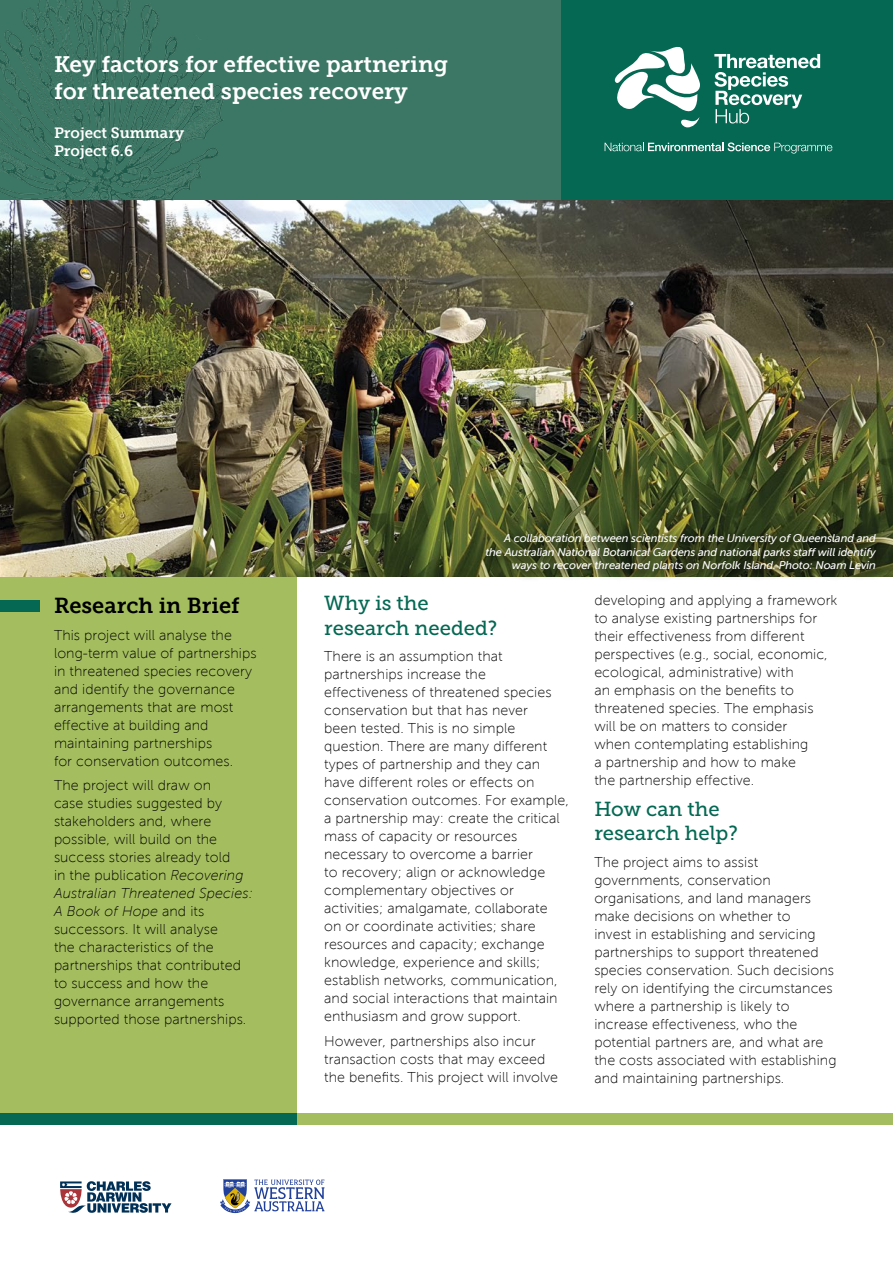
<style>
.page{position:relative;width:893px;height:1263px;background:#fff}
.page>*{position:absolute;margin:0;border:0;box-sizing:border-box;transform-origin:0 0}
.t1{font:22.5px/27px "Museo Slab 700";color:#fff}
.t2{font:21.75px "Museo Slab 700";color:#000}
.t3{font:20.25px/24.3px "Museo Slab 500";color:#046852}
.t4{font:15px/18px "Museo Slab 700";color:#fff}
.t5{font:14.25px/18px "Museo Sans 100";letter-spacing:.005em;color:#000}
.t6{font:italic 11.25px/13.5px "Museo Sans 500";letter-spacing:-.01em;color:#fff;text-align:right}
.s1{font-style:italic}
</style>
<div class="page">
<div style="left:0;top:0;width:586px;height:201px;background:#3b7764"></div>
<div style="left:0;top:1114px;width:893px;height:11px;background:#a4be5f"></div>
<div style="left:0;top:576px;width:296px;height:538px;background:#a4be5f"></div>
<div style="left:0;top:600px;width:40px;height:11px;background:#046852"></div>
<div style="left:561px;top:0;width:332px;height:201px;background:#046852"></div>
<svg style="left:714px;top:54px;width:106px;height:70px"></svg>
<svg style="left:614px;top:47px;width:86px;height:80px"></svg>
<svg style="left:605px;top:142px;width:227px;height:12px"></svg>
<svg style="left:60px;top:1181px;width:111px;height:32px"></svg>
<svg style="left:220px;top:1179px;width:104px;height:34px"></svg>
<img style="left:0;top:201px;width:893px;height:375px">
<div style="left:0;top:1114px;width:296px;height:11px;background:#046852"></div>
<div style="left:482px;top:530px;width:405px;height:53px;background:#000;opacity:.75"></div>
<img style="left:0;top:0;width:252px;height:201px">
<h1 class="t1" style="left:54px;top:50px;width:396px">Key factors for effective partnering for threatened species recovery</h1>
<p class="t4" style="left:54px;top:124px;width:132px">Project Summary<br>Project 6.6</p>
<p class="t6" style="left:485px;top:532px;width:392px">A collaboration between scientists from the University of Queensland and the Australian National Botanical Gardens and national parks staff will identify ways to recover threatened plants on Norfolk Island. Photo: Noam Levin</p>
<h2 class="t2" style="left:54px;top:593px;width:187px">Research in Brief</h2>
<p class="t5" style="left:54px;top:626px;width:204px">This project will analyse the long-term value of partnerships in threatened species recovery and identify the governance arrangements that are most effective at building and maintaining partnerships<br>for conservation outcomes.</p>
<p class="t5" style="left:54px;top:776px;width:200px">The project will draw on<br>case studies suggested by stakeholders and, where possible, will build on the success stories already told<br>in the publication <span class="s1">Recovering<br>Australian Threatened Species:<br>A Book of Hope</span> and its successors. It will analyse<br>the characteristics of the partnerships that contributed to success and how the governance arrangements supported those partnerships.</p>
<h3 class="t3" style="left:324px;top:591px;width:175px">Why is the research needed?</h3>
<p class="t5" style="left:324px;top:647px;width:246px">There is an assumption that partnerships increase the effectiveness of threatened species conservation but that has never<br>been tested. This is no simple question. There are many different types of partnership and they can have different roles or effects on conservation outcomes. For example, a partnership may: create the critical mass of capacity or resources necessary to overcome a barrier<br>to recovery; align or acknowledge complementary objectives or activities; amalgamate, collaborate<br>on or coordinate activities; share resources and capacity; exchange knowledge, experience and skills; establish networks, communication, and social interactions that maintain enthusiasm and grow support.</p>
<p class="t5" style="left:324px;top:1032px;width:235px">However, partnerships also incur transaction costs that may exceed the benefits. This project will involve</p>
<p class="t5" style="left:594px;top:591px;width:245px">developing and applying a framework to analyse existing partnerships for their effectiveness from different perspectives (e.g., social, economic, ecological, administrative) with<br>an emphasis on the benefits to threatened species. The emphasis will be on matters to consider<br>when contemplating establishing<br>a partnership and how to make<br>the partnership effective.</p>
<h3 class="t3" style="left:594px;top:797px;width:145px">How can the research help?</h3>
<p class="t5" style="left:594px;top:853px;width:244px">The project aims to assist governments, conservation organisations, and land managers make decisions on whether to<br>invest in establishing and servicing partnerships to support threatened species conservation. Such decisions rely on identifying the circumstances where a partnership is likely to increase effectiveness, who the potential partners are, and what are the costs associated with establishing and maintaining partnerships.</p>
</div>
